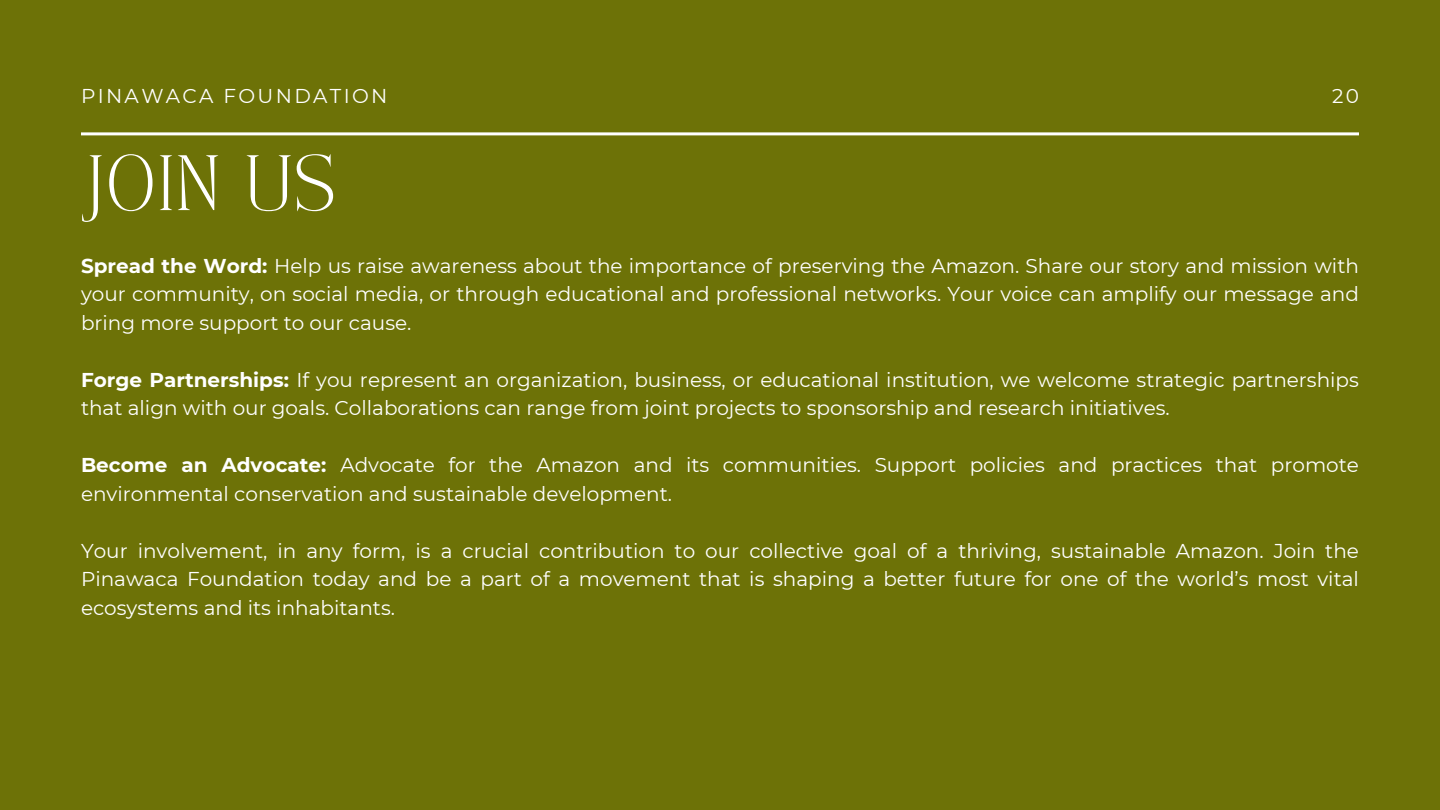
<style>
.page{position:relative;width:1440px;height:810px;background:#6d7207}
.page>*{position:absolute;margin:0;border:0;box-sizing:border-box;transform-origin:0 0}
.t1{font:54.8px "TANGARLAND";letter-spacing:.065em;color:#fff}
.t2{font:20px/28.5px "Montserrat";color:#fff;text-align:justify}
.t3{font:20px "Montserrat";letter-spacing:.115em;color:#fff}
.s1{font-weight:700}
</style>
<div class="page">
<hr style="left:81px;top:132px;width:1278px;height:3px;background:#fff">
<p class="t3" style="left:81px;top:84px;width:308px">PINAWACA FOUNDATION</p>
<p class="t1" style="left:81px;top:154px;width:256px">JOIN US</p>
<p class="t2" style="left:1332px;top:82px;width:28px">20</p>
<p class="t2" style="left:81px;top:251px;width:1279px"><span class="s1">Spread the Word:</span> Help us raise awareness about the importance of preserving the Amazon. Share our story and mission with your community, on social media, or through educational and professional networks. Your voice can amplify our message and bring more support to our cause.</p>
<p class="t2" style="left:81px;top:365px;width:1279px"><span class="s1">Forge Partnerships:</span> If you represent an organization, business, or educational institution, we welcome strategic partnerships that align with our goals. Collaborations can range from joint projects to sponsorship and research initiatives.</p>
<p class="t2" style="left:81px;top:451px;width:1279px"><span class="s1">Become an Advocate:</span> Advocate for the Amazon and its communities. Support policies and practices that promote environmental conservation and sustainable development.</p>
<p class="t2" style="left:81px;top:536px;width:1279px">Your involvement, in any form, is a crucial contribution to our collective goal of a thriving, sustainable Amazon. Join the Pinawaca Foundation today and be a part of a movement that is shaping a better future for one of the world’s most vital ecosystems and its inhabitants.</p>
</div>
